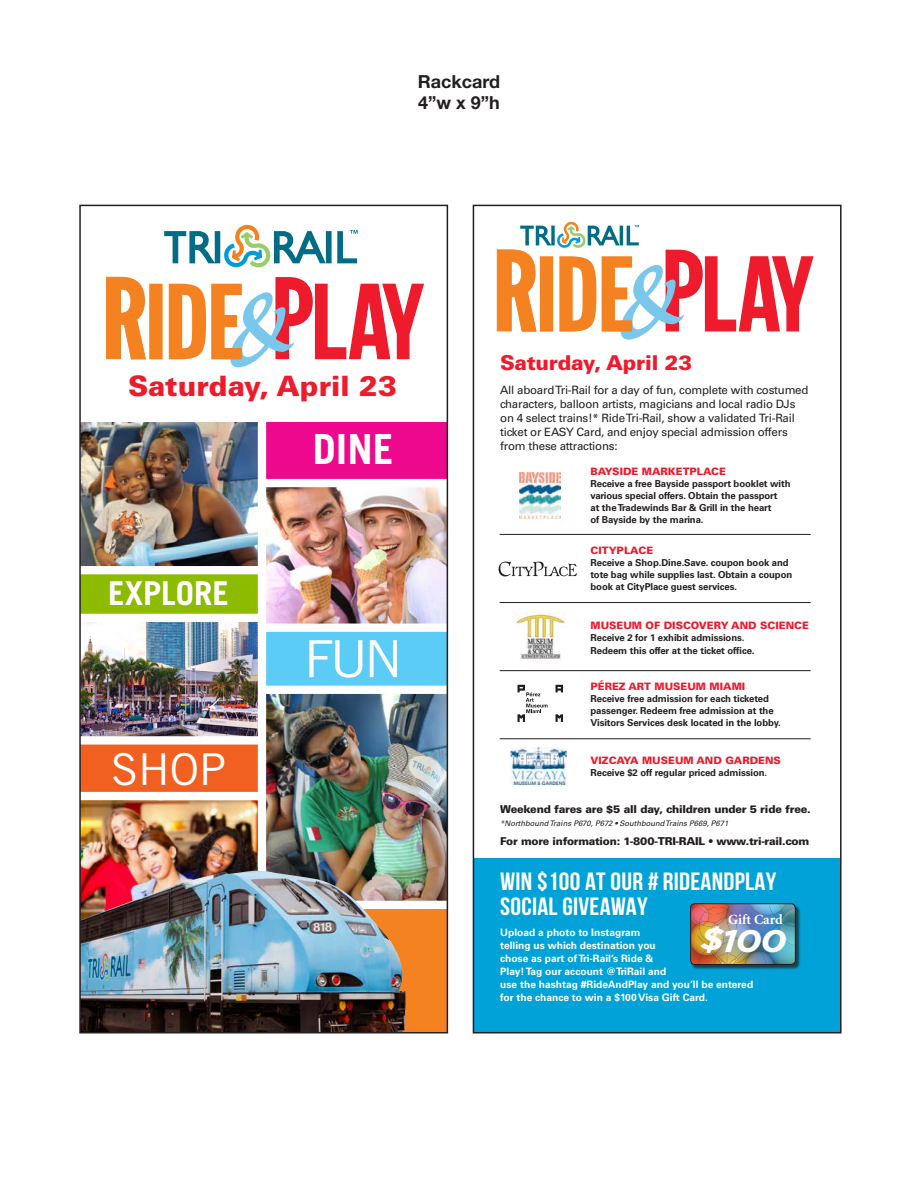
<style>
.page{position:relative;width:918px;height:1188px;background:#fff}
.page>*{position:absolute;margin:0;border:0;box-sizing:border-box;transform-origin:0 0}
.t1{font:51.15px "Trade Gothic";color:#fff;scale:1.05 1}
.t2{font:43.95px "Trade Gothic";color:#fff}
.t3{font:700 41.55px "Trade Gothic";color:#fff}
.t4{font:700 32.85px "Trade Gothic";color:#fff}
.t5{font:italic 700 31.2px "Gotham";color:#fff;scale:1.15 1}
.t6{font:900 28.05px "Univers";color:#ee1b2c}
.t7{font:700 24.9px/25.5px "Bebas Neue";letter-spacing:.01em;color:#fff;scale:1.08 1}
.t8{font:900 20.4px "Univers";letter-spacing:-.01em;color:#ee1b2c}
.t9{font:700 18px "Helvetica Neue";color:#231f20}
.t10{font:700 14.1px "Minion";color:#fff}
.t11{font:11.55px/14.1px "Univers";letter-spacing:-.02em;color:#231f20}
.t12{font:900 10.8px "Univers";letter-spacing:-.02em;color:#231f20}
.t13{font:700 10.2px/13px "Univers";color:#fff}
.t14{font:900 10.2px "Univers";color:#ee1b2c}
.t15{font:700 9.6px/12.1px "Univers";letter-spacing:-.01em;color:#231f20}
.t16{font:italic 7.65px "Univers";color:#231f20}
.s1{font-size:10.2px}
</style>
<div class="page">
<div style="left:293px;top:908px;width:154px;height:125px;background:#f58220"></div>
<img style="left:266px;top:694px;width:179px;height:207px">
<img style="left:82px;top:423px;width:176px;height:143px">
<img style="left:82px;top:800px;width:176px;height:71px">
<div style="left:264px;top:628px;width:183px;height:63px;background:#5accf5"></div>
<div style="left:80px;top:743px;width:180px;height:52px;background:#f26021"></div>
<div style="left:261px;top:423px;width:186px;height:61px;background:#ed088d"></div>
<img style="left:82px;top:622px;width:176px;height:114px">
<img style="left:266px;top:487px;width:179px;height:137px">
<div style="left:80px;top:569px;width:180px;height:50px;background:#8dbb00"></div>
<div style="left:258px;top:416px;width:8px;height:617px;background:#fff"></div>
<div style="left:80px;top:566px;width:182px;height:8px;background:#fff"></div>
<div style="left:260px;top:479px;width:187px;height:8px;background:#fff"></div>
<div style="left:264px;top:901px;width:183px;height:8px;background:#fff"></div>
<div style="left:80px;top:792px;width:182px;height:8px;background:#fff"></div>
<div style="left:80px;top:736px;width:184px;height:9px;background:#fff"></div>
<div style="left:80px;top:614px;width:181px;height:8px;background:#fff"></div>
<div style="left:260px;top:686px;width:187px;height:8px;background:#fff"></div>
<div style="left:260px;top:624px;width:187px;height:8px;background:#fff"></div>
<svg style="left:164px;top:225px;width:162px;height:42px"></svg>
<div style="left:326px;top:231px;width:6px;height:32px;background:#006c85"></div>
<svg style="left:337px;top:230px;width:21px;height:33px"></svg>
<svg style="left:106px;top:276px;width:318px;height:91px"></svg>
<img style="left:82px;top:871px;width:324px;height:159px">
<div style="left:79px;top:205px;width:369px;height:828px;border:2px solid #231f20"></div>
<img style="left:520px;top:473px;width:40px;height:45px">
<svg style="left:499px;top:562px;width:78px;height:14px"></svg>
<img style="left:510px;top:747px;width:56px;height:38px">
<img style="left:516px;top:614px;width:50px;height:45px">
<svg style="left:555px;top:685px;width:8px;height:7px"></svg>
<svg style="left:555px;top:714px;width:8px;height:8px"></svg>
<svg style="left:517px;top:685px;width:31px;height:37px"></svg>
<svg style="left:496px;top:222px;width:318px;height:118px"></svg>
<div style="left:473px;top:858px;width:368px;height:175px;background:#00a2d7"></div>
<hr style="left:500px;top:534px;width:311px;height:1px;background:#231f20">
<hr style="left:500px;top:602px;width:311px;height:1px;background:#231f20">
<hr style="left:500px;top:670px;width:311px;height:1px;background:#231f20">
<hr style="left:500px;top:738px;width:311px;height:1px;background:#231f20">
<div style="left:691px;top:904px;width:110px;height:66px;background:#231f20;opacity:.75"></div>
<img style="left:692px;top:905px;width:103px;height:60px">
<div style="left:690px;top:903px;width:106px;height:62px;border:1px solid #231f20;border-radius:4px"></div>
<div style="left:473px;top:205px;width:369px;height:828px;border:2px solid #231f20"></div>
<p class="t9" style="left:418px;top:70px;width:84px">Rackcard</p>
<p class="t9" style="left:418px;top:92px;width:83px">4”w x 9”h</p>
<p class="t6" style="left:128px;top:368px;width:270px">Saturday, April 23</p>
<p class="t4" style="left:108px;top:573px;width:122px">EXPLORE</p>
<p class="t2" style="left:111px;top:743px;width:116px">SHOP</p>
<p class="t3" style="left:313px;top:423px;width:82px">DINE</p>
<p class="t1" style="left:304px;top:628px;width:96px">FUN</p>
<p class="t8" style="left:500px;top:350px;width:193px">Saturday, April 23</p>
<p class="t11" style="left:500px;top:383px;width:310px">All aboard Tri-Rail for a day of fun, complete with costumed characters, balloon artists, magicians and local radio DJs on 4 select trains!* Ride Tri-Rail, show a validated Tri-Rail ticket or EASY Card, and enjoy special admission offers from these attractions:</p>
<p class="t14" style="left:591px;top:464px;width:137px">BAYSIDE MARKETPLACE</p>
<p class="t15" style="left:591px;top:477px;width:202px">Receive a free Bayside passport booklet with various special offers. Obtain the passport<br>at the Tradewinds Bar &amp; Grill in the heart<br>of Bayside by the marina.</p>
<p class="t14" style="left:591px;top:544px;width:64px">CITYPLACE</p>
<p class="t15" style="left:591px;top:556px;width:203px">Receive a Shop.Dine.Save. coupon book and tote bag while supplies last. Obtain a coupon book at CityPlace guest services.</p>
<p class="t14" style="left:591px;top:619px;width:220px">MUSEUM OF DISCOVERY AND SCIENCE</p>
<p class="t15" style="left:591px;top:631px;width:166px;line-height:12.8px">Receive 2 for 1 exhibit admissions.<br>Redeem this offer at the ticket office<span class="s1">.</span></p>
<p class="t14" style="left:591px;top:680px;width:156px">PÉREZ ART MUSEUM MIAMI</p>
<p class="t15" style="left:591px;top:693px;width:192px">Receive free admission for each ticketed passenger. Redeem free admission at the<br>Visitors Services desk located in the lobby.</p>
<p class="t14" style="left:591px;top:754px;width:192px">VIZCAYA MUSEUM AND GARDENS</p>
<p class="t15" style="left:591px;top:767px;width:178px">Receive $2 off regular priced admission.</p>
<p class="t12" style="left:500px;top:802px;width:312px">Weekend fares are $5 all day, children under 5 ride free.</p>
<p class="t16" style="left:500px;top:819px;width:230px">* Northbound Trains P670, P672 • Southbound Trains P669, P671</p>
<p class="t12" style="left:500px;top:834px;width:311px">For more information: 1-800-TRI-RAIL • www.tri-rail.com</p>
<p class="t7" style="left:500px;top:868px;width:257px">WIN $100 AT OUR # RIDEANDPLAY<br>SOCIAL GIVEAWAY</p>
<p class="t10" style="left:728px;top:912px;width:56px">Gift Card</p>
<p class="t5" style="left:701px;top:920px;width:76px">$100</p>
<p class="t13" style="left:500px;top:926px;width:255px">Upload a photo to Instagram<br>telling us which destination you<br>chose as part of Tri-Rail’s Ride &amp;<br>Play! Tag our account @TriRail and<br>use the hashtag #RideAndPlay and you’ll be entered for the chance to win a $100 Visa Gift Card.</p>
</div>
